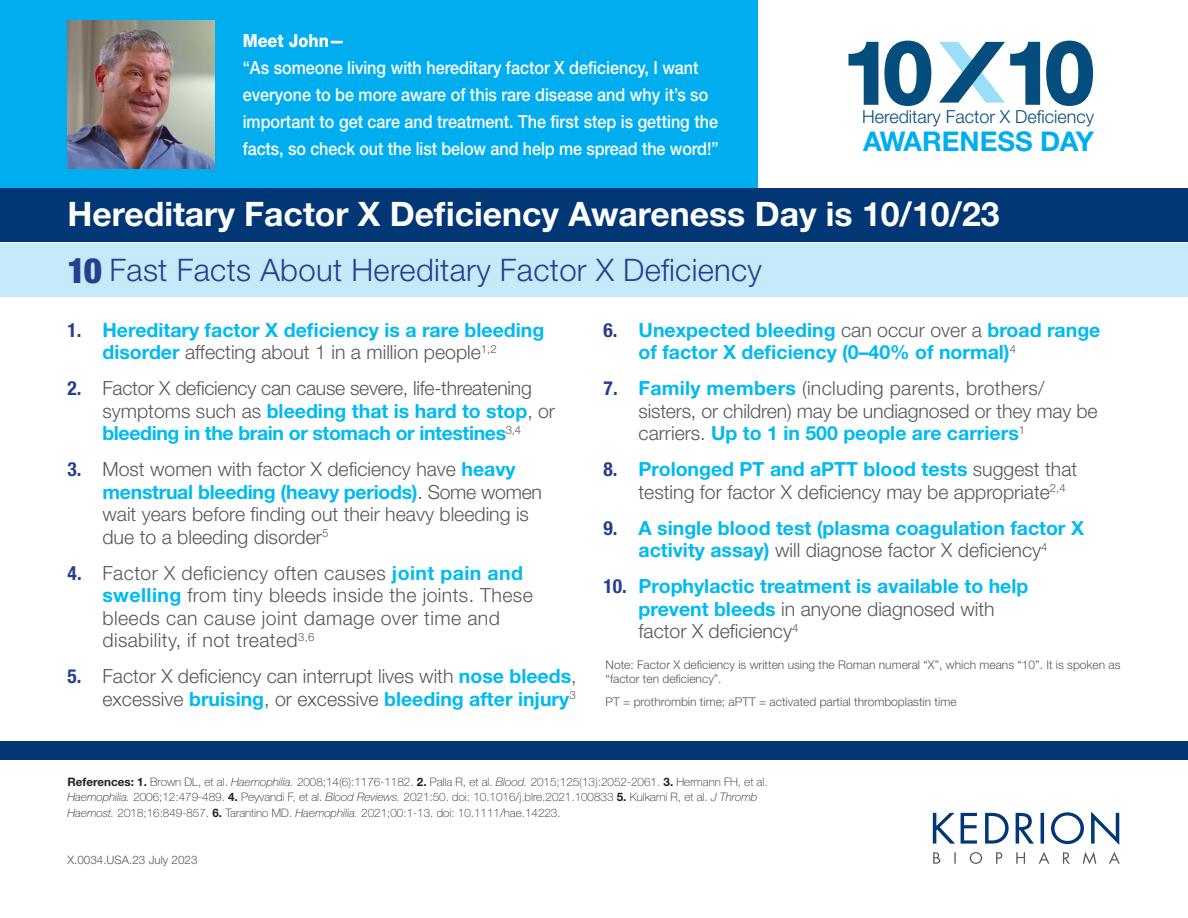
<style>
.page{position:relative;width:1188px;height:918px;background:#fff}
.page>*{position:absolute;margin:0;border:0;box-sizing:border-box;transform-origin:0 0}
.t1{font:700 33.75px "Helvetica Neue LT Std";color:#fff}
.t2{font:300 31.05px "Helvetica Neue LT Std";letter-spacing:.01em;color:#253f8e}
.t3{font:700 27.15px "Helvetica Neue LT Std";color:#00aeef}
.t4{font:300 19.5px/22.5px "Helvetica Neue LT Std";color:#57585a}
.t5{font:700 19.5px/22.5px "Helvetica Neue LT Std";color:#00baf1}
.t6{font:300 19.5px/22.5px "Helvetica Neue LT Std";letter-spacing:.02em;color:#57585a}
.t7{font:500 18px/27px "Helvetica Neue LT Std";color:#fff;scale:.9 1}
.t8{font:300 18px "Helvetica Neue LT Std";color:#044d7c}
.t9{font:800 18px "Helvetica Neue LT Std";color:#fff;scale:.9 1}
.t10{font:300 12px/14.4px "Helvetica Neue LT Std";color:#57585a}
.t11{font:100 11.7px/15.6px "Helvetica Neue LT Std";color:#231f20}
.t12{font:300 11.7px "Helvetica Neue LT Std";color:#57585a}
.s1{font-weight:900;font-stretch:condensed;font-size:34.95px}
.s2{font-stretch:condensed;color:#253f8e}
.s3{font-weight:300;color:#57585a}
.s4{font-weight:700;font-stretch:condensed;color:#253f8e}
.s5{font-weight:700;color:#00baf1}
.s6{font-weight:700}
.s7{font-style:italic}
</style>
<div class="page">
<svg style="left:933px;top:812px;width:186px;height:33px"></svg>
<svg style="left:933px;top:852px;width:187px;height:12px"></svg>
<div style="left:0;top:0;width:757px;height:191px;background:#00aeef"></div>
<div style="left:0;top:188px;width:1188px;height:54px;background:#013775"></div>
<div style="left:0;top:243px;width:1188px;height:54px;background:#c6eafa"></div>
<div style="left:0;top:741px;width:1188px;height:19px;background:#013775"></div>
<img style="left:68px;top:21px;width:147px;height:147px">
<svg style="left:848px;top:40px;width:84px;height:66px"></svg>
<svg style="left:939px;top:40px;width:154px;height:66px"></svg>
<p class="t9" style="left:243px;top:30px;width:115px">Meet John—</p>
<p class="t7" style="left:243px;top:54px;width:530px">“As someone living with hereditary factor X deficiency, I want everyone to be more aware of this rare disease and why it’s so important to get care and treatment. The first step is getting the facts, so check out the list below and help me spread the word!”</p>
<p class="t8" style="left:862px;top:106px;width:233px">Hereditary Factor X Deficiency</p>
<p class="t3" style="left:863px;top:125px;width:232px">AWARENESS DAY</p>
<p class="t1" style="left:68px;top:193px;width:934px">Hereditary Factor X Deficiency Awareness Day is 10/10/23</p>
<p class="t2" style="left:68px;top:251px;width:696px"><span class="s1">10</span> Fast Facts About Hereditary Factor X Deficiency</p>
<p class="t5" style="left:102px;top:318px;width:443px;text-indent:-35px"><span class="s2">1.</span> Hereditary factor X deficiency is a rare bleeding disorder <span class="s3">affecting about 1 in a million people</span><sup>1,2</sup></p>
<p class="t4" style="left:102px;top:377px;width:454px;text-indent:-35px"><span class="s4">2.</span> Factor X deficiency can cause severe, life-threatening symptoms such as <span class="s5">bleeding that is hard to stop</span>, or <span class="s5">bleeding in the brain or stomach or intestines</span><sup>3,4</sup></p>
<p class="t4" style="left:102px;top:458px;width:441px;text-indent:-35px"><span class="s4">3.</span> Most women with factor X deficiency have <span class="s5">heavy menstrual bleeding (heavy periods)</span>. Some women wait years before finding out their heavy bleeding is due to a bleeding disorder<sup>5</sup></p>
<p class="t6" style="left:102px;top:561px;width:432px;text-indent:-35px"><span class="s4">4.</span> Factor X deficiency often causes <span class="s5">joint pain and swelling</span> from tiny bleeds inside the joints. These bleeds can cause joint damage over time and disability, if not treated<sup>3,6</sup></p>
<p class="t4" style="left:68px;top:665px;width:511px;text-align:right"><span class="s4">5.</span> Factor X deficiency can interrupt lives with <span class="s5">nose bleeds</span>, excessive <span class="s5">bruising</span>, or excessive <span class="s5">bleeding after injury</span><sup>3</sup></p>
<p class="t5" style="left:639px;top:318px;width:463px;text-indent:-35px"><span class="s2">6.</span> Unexpected bleeding <span class="s3">can occur over a</span> broad range of factor X deficiency (0–40% of normal)<sup>4</sup></p>
<p class="t4" style="left:639px;top:377px;width:461px;text-indent:-35px"><span class="s4">7.</span> <span class="s5">Family members</span> (including parents, brothers/ sisters, or children) may be undiagnosed or they may be carriers. <span class="s5">Up to 1 in 500 people are carriers</span><sup>1</sup></p>
<p class="t4" style="left:639px;top:458px;width:440px;text-indent:-35px"><span class="s4">8.</span> <span class="s5">Prolonged PT and aPTT blood tests</span> suggest that testing for factor X deficiency may be appropriate<sup>2,4</sup></p>
<p class="t5" style="left:604px;top:516px;width:482px;text-align:center"><span class="s2">9.</span> A single blood test (plasma coagulation factor X activity assay) <span class="s3">will diagnose factor X deficiency</span><sup>4</sup></p>
<p class="t5" style="left:639px;top:575px;width:391px;text-indent:-35px"><span class="s2">10.</span> Prophylactic treatment is available to help prevent bleeds <span class="s3">in anyone diagnosed with factor X deficiency</span><sup>4</sup></p>
<p class="t10" style="left:606px;top:657px;width:516px">Note: Factor X deficiency is written using the Roman numeral “X”, which means “10”. It is spoken as “factor ten deficiency”.</p>
<p class="t10" style="left:606px;top:695px;width:352px">PT = prothrombin time; aPTT = activated partial thromboplastin time</p>
<p class="t11" style="left:68px;top:774px;width:702px"><span class="s6">References: 1.</span> Brown DL, et al. <span class="s7">Haemophilia.</span> 2008;14(6):1176-1182. <span class="s6">2.</span> Palla R, et al. <span class="s7">Blood.</span> 2015;125(13):2052-2061. <span class="s6">3.</span> Hermann FH, et al.<br><span class="s7">Haemophilia.</span> 2006;12:479-489. <span class="s6">4.</span> Peyvandi F, et al. <span class="s7">Blood Reviews.</span> 2021:50. doi: 10.1016/j.blre.2021.100833 <span class="s6">5.</span> Kulkarni R, et al. <span class="s7">J Thromb<br>Haemost.</span> 2018;16:849-857. <span class="s6">6.</span> Tarantino MD. <span class="s7">Haemophilia.</span> 2021;00:1-13. doi: 10.1111/hae.14223.</p>
<p class="t12" style="left:68px;top:853px;width:131px">X.0034.USA.23 July 2023</p>
</div>
